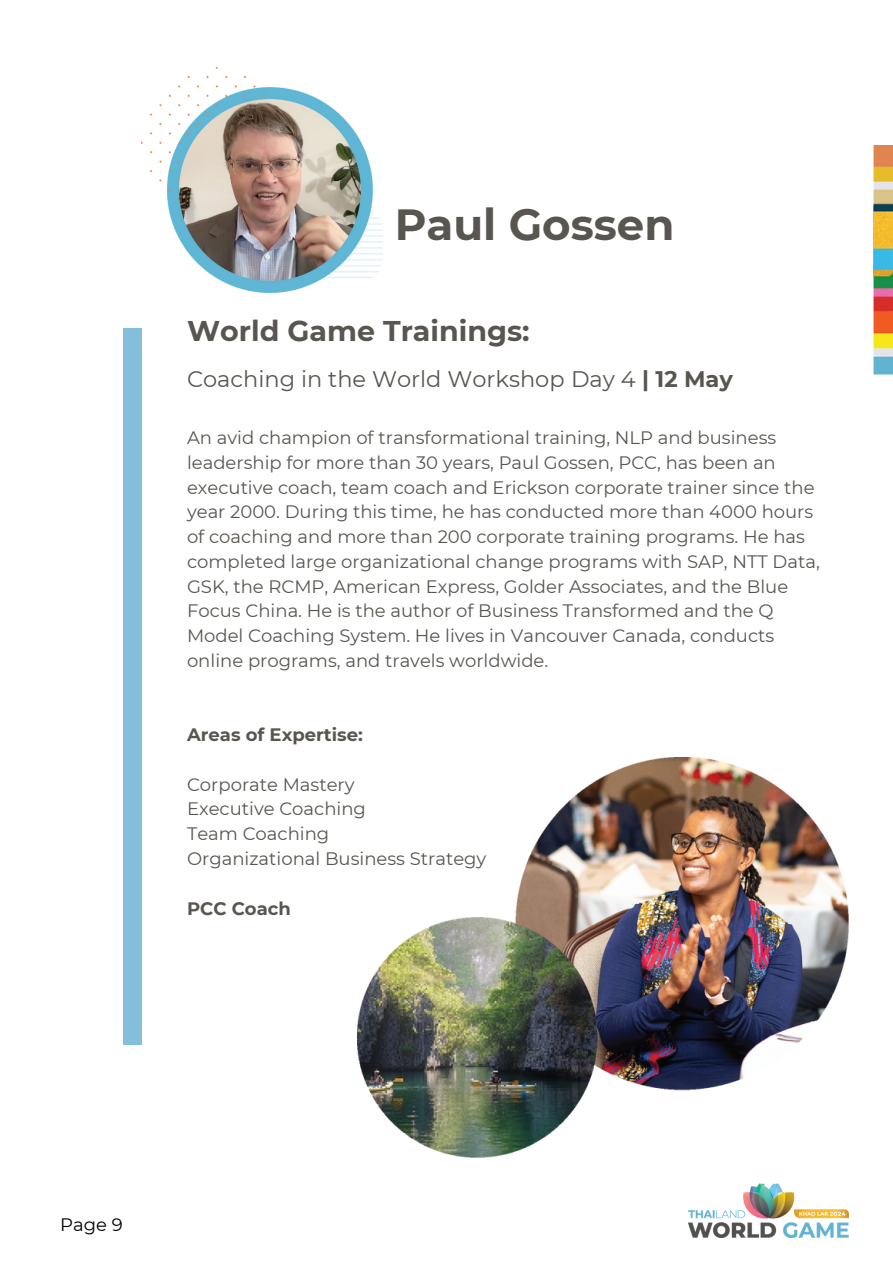
<style>
.page{position:relative;width:893px;height:1264px;background:#fff}
.page>*{position:absolute;margin:0;border:0;box-sizing:border-box;transform-origin:0 0}
.t1{font:700 43.5px "Montserrat";color:#595651}
.t2{font:700 28.5px "Montserrat";color:#595651}
.t3{font:22.5px "Montserrat";color:#595651}
.t4{font:18px/24.8px "Montserrat";color:#595651}
.t5{font:700 18px "Montserrat";color:#595651}
.t6{font:18px "Montserrat";color:#000}
.s1{font-weight:700}
</style>
<div class="page">
<img style="left:688px;top:1183px;width:160px;height:54px">
<div style="left:124px;top:327px;width:18px;height:717px;background:#83bfda"></div>
<img style="left:873px;top:145px;width:19px;height:229px">
<img style="left:142px;top:68px;width:240px;height:224px">
<img style="left:358px;top:757px;width:490px;height:399px">
<p class="t1" style="left:394px;top:198px;width:281px">Paul Gossen</p>
<p class="t2" style="left:187px;top:313px;width:344px">World Game Trainings:</p>
<p class="t3" style="left:187px;top:365px;width:547px">Coaching in the World Workshop Day 4 <span class="s1">| 12 May</span></p>
<p class="t4" style="left:187px;top:425px;width:634px">An avid champion of transformational training, NLP and business leadership for more than 30 years, Paul Gossen, PCC, has been an executive coach, team coach and Erickson corporate trainer since the year 2000. During this time, he has conducted more than 4000 hours of coaching and more than 200 corporate training programs. He has completed large organizational change programs with SAP, NTT Data, GSK, the RCMP, American Express, Golder Associates, and the Blue Focus China. He is the author of Business Transformed and the Q Model Coaching System. He lives in Vancouver Canada, conducts online programs, and travels worldwide.</p>
<p class="t5" style="left:187px;top:723px;width:177px">Areas of Expertise:</p>
<p class="t4" style="left:187px;top:771px;width:169px">Corporate Mastery</p>
<p class="t4" style="left:187px;top:796px;width:180px">Executive Coaching</p>
<p class="t4" style="left:187px;top:821px;width:144px">Team Coaching</p>
<p class="t4" style="left:187px;top:846px;width:301px">Organizational Business Strategy</p>
<p class="t5" style="left:187px;top:897px;width:105px">PCC Coach</p>
<p class="t6" style="left:60px;top:1213px;width:64px">Page 9</p>
</div>
